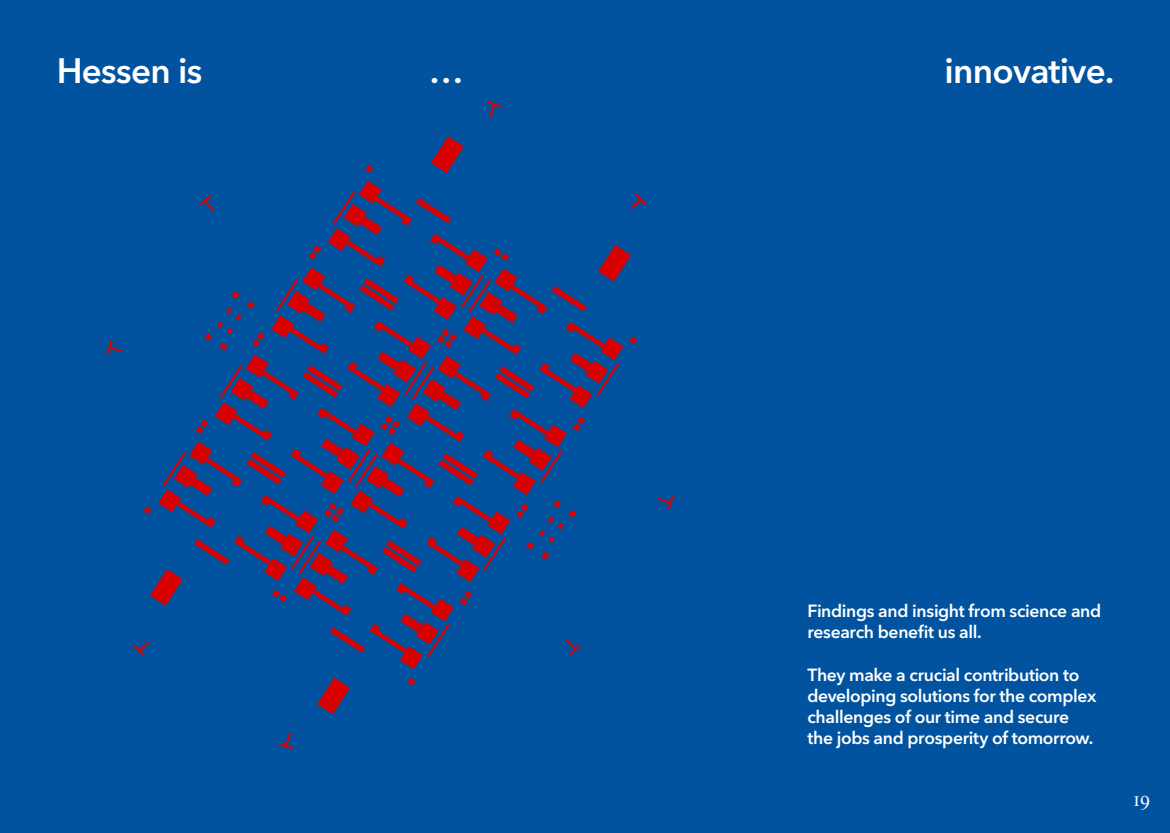
<style>
.page{position:relative;width:1170px;height:833px;background:#fff}
.page>*{position:absolute;margin:0;border:0;box-sizing:border-box;transform-origin:0 0}
.t1{font:600 35px "Avenir Next LT Pro";letter-spacing:-.02em;color:#fff}
.t2{font:20px "Times New Roman";color:#fff}
.t3{font:600 17.5px/21.2px "Avenir Next LT Pro";letter-spacing:-.02em;color:#fff}
</style>
<div class="page">
<div style="left:0;top:0;width:1169px;height:833px;background:#0153a0"></div>
<svg style="left:431px;top:136px;width:33px;height:37px"></svg>
<svg style="left:317px;top:677px;width:33px;height:37px"></svg>
<svg style="left:365px;top:165px;width:8px;height:8px"></svg>
<svg style="left:407px;top:678px;width:8px;height:7px"></svg>
<svg style="left:487px;top:101px;width:14px;height:16px"></svg>
<svg style="left:279px;top:733px;width:14px;height:16px"></svg>
<svg style="left:657px;top:496px;width:16px;height:14px"></svg>
<svg style="left:134px;top:180px;width:512px;height:489px"></svg>
<svg style="left:106px;top:340px;width:16px;height:14px"></svg>
<p class="t1" style="left:57px;top:50px;width:147px">Hessen is</p>
<p class="t1" style="left:428px;top:50px;width:36px">…</p>
<p class="t1" style="left:944px;top:50px;width:171px">innovative.</p>
<p class="t3" style="left:807px;top:600px;width:295px">Findings and insight from science and research benefit us all.</p>
<p class="t3" style="left:807px;top:663px;width:290px">They make a crucial contribution to developing solutions for the complex challenges of our time and secure the jobs and prosperity of tomorrow.</p>
<p class="t2" style="left:1132px;top:785px;width:19px">19</p>
</div>
